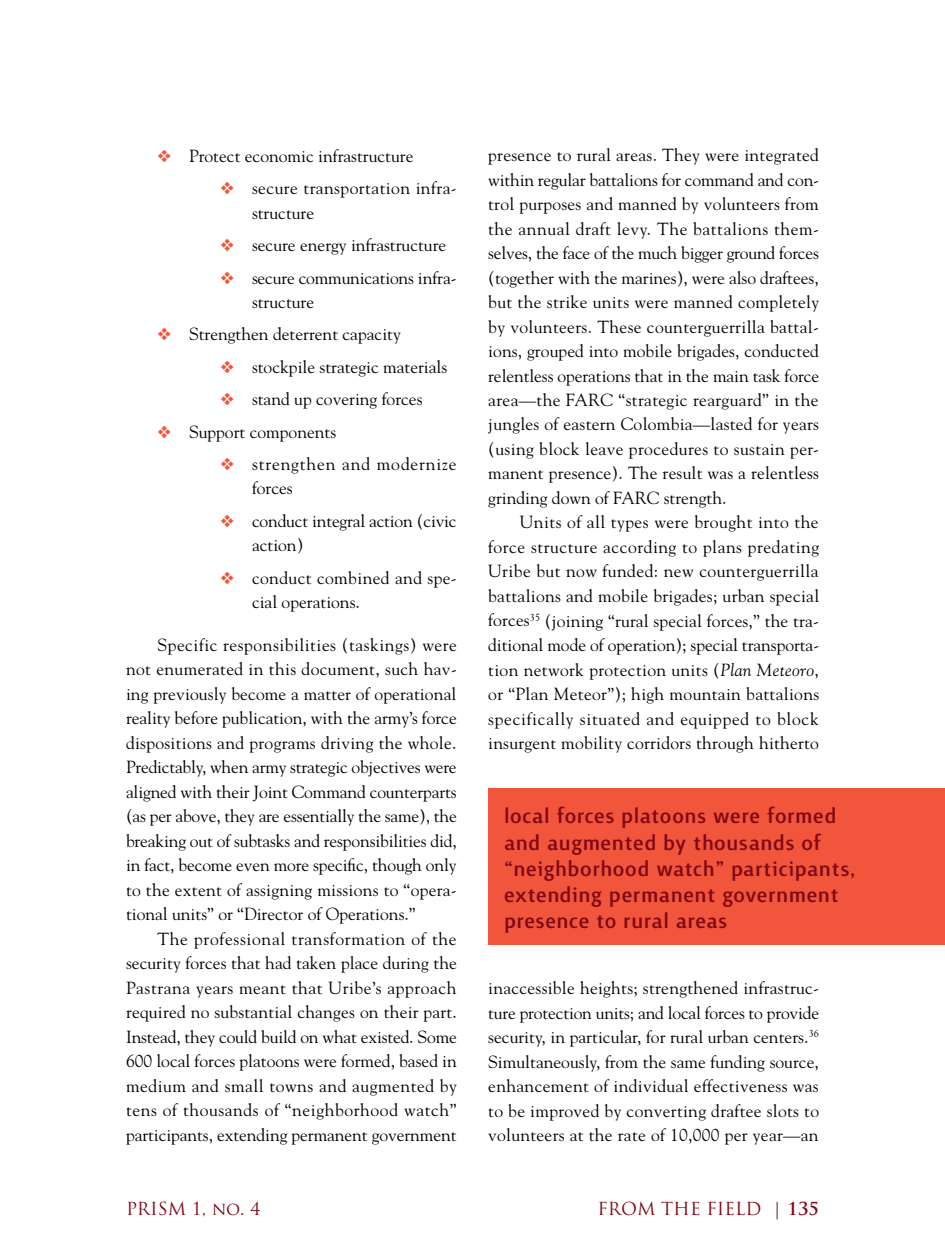
<style>
.page{position:relative;width:945px;height:1260px;background:#fff}
.page>*{position:absolute;margin:0;border:0;box-sizing:border-box;transform-origin:0 0}
.t1{font:500 26.25px/26.2px "Surface";letter-spacing:.02em;color:#7f0814}
.t2{font:17.5px/24.5px "Goudy Std";color:#000;text-align:justify}
.t3{font:17.5px/24.5px "Goudy Std";letter-spacing:.02em;color:#000}
.t4{font:17.5px/24.5px "Goudy Std";letter-spacing:.025em;color:#000}
.t5{font:17.5px/24.5px "Goudy Std";letter-spacing:.05em;color:#000}
.t6{font:17.5px "Trajan Pro";color:#7f0814}
.s1{color:#f1563c}
.s2{font-style:italic}
.s3{font-weight:700}
</style>
<div class="page">
<div style="left:488px;top:788px;width:457px;height:156px;background:#f1563c"></div>
<p class="t2" style="left:158px;top:143px;width:258px"><span class="s1">❖</span> Protect economic infrastructure</p>
<p class="t4" style="left:252px;top:176px;width:206px;text-indent:-32px"><span class="s1">❖</span> secure transportation infra&shy;structure</p>
<p class="t2" style="left:221px;top:233px;width:227px"><span class="s1">❖</span> secure energy infrastructure</p>
<p class="t2" style="left:252px;top:265px;width:206px;text-indent:-32px"><span class="s1">❖</span> secure communications infra&shy;structure</p>
<p class="t2" style="left:158px;top:322px;width:245px"><span class="s1">❖</span> Strengthen deterrent capacity</p>
<p class="t2" style="left:221px;top:354px;width:228px"><span class="s1">❖</span> stockpile strategic materials</p>
<p class="t2" style="left:221px;top:387px;width:204px"><span class="s1">❖</span> stand up covering forces</p>
<p class="t2" style="left:158px;top:419px;width:180px"><span class="s1">❖</span> Support components</p>
<p class="t5" style="left:252px;top:451px;width:206px;text-indent:-32px"><span class="s1">❖</span> strengthen and modernize forces</p>
<p class="t2" style="left:252px;top:508px;width:206px;text-indent:-32px"><span class="s1">❖</span> conduct integral action (civic action)</p>
<p class="t3" style="left:252px;top:565px;width:206px;text-indent:-32px"><span class="s1">❖</span> conduct combined and spe&shy;cial operations.</p>
<p class="t2" style="left:126px;top:632px;width:332px;text-indent:32px">Specific responsibilities (taskings) were not enumerated in this document, such hav&shy;ing previously become a matter of operational reality before publication, with the army’s force dispositions and programs driving the whole.<br>Predictably, when army strategic objectives were aligned with their Joint Command counterparts (as per above, they are essentially the same), the breaking out of subtasks and responsibilities did, in fact, become even more specific, though only to the extent of assigning missions to “opera&shy;tional units” or “Director of Operations.”</p>
<p class="t2" style="left:126px;top:926px;width:332px;text-indent:32px">The professional transformation of the security forces that had taken place during the Pastrana years meant that Uribe’s approach required no substantial changes on their part.<br>Instead, they could build on what existed. Some 600 local forces platoons were formed, based in medium and small towns and augmented by tens of thousands of “neighborhood watch” participants, extending permanent government</p>
<p class="t2" style="left:488px;top:142px;width:332px">presence to rural areas. They were integrated within regular battalions for command and con&shy;trol purposes and manned by volunteers from the annual draft levy. The battalions them&shy;selves, the face of the much bigger ground forces (together with the marines), were also draftees, but the strike units were manned completely by volunteers. These counterguerrilla battal&shy;ions, grouped into mobile brigades, conducted relentless operations that in the main task force area—the FARC “strategic rearguard” in the jungles of eastern Colombia—lasted for years (using block leave procedures to sustain per&shy;manent presence). The result was a relentless grinding down of FARC strength.</p>
<p class="t2" style="left:488px;top:510px;width:332px;text-indent:32px">Units of all types were brought into the force structure according to plans predating Uribe but now funded: new counterguerrilla battalions and mobile brigades; urban special forces<sup>35</sup> (joining “rural special forces,” the tra&shy;ditional mode of operation); special transporta&shy;tion network protection units (<span class="s2">Plan Meteoro</span>, or “Plan Meteor”); high mountain battalions specifically situated and equipped to block insurgent mobility corridors through hitherto</p>
<h1 class="t1" style="left:504px;top:804px;width:353px">local forces platoons were formed and augmented by thousands of “neighborhood watch” participants, extending permanent government presence to rural areas</h1>
<p class="t2" style="left:488px;top:975px;width:333px">inaccessible heights; strengthened infrastruc&shy;ture protection units; and local forces to provide security, in particular, for rural urban centers.<sup>36<br></sup>Simultaneously, from the same funding source, enhancement of individual effectiveness was to be improved by converting draftee slots to volunteers at the rate of 10,000 per year—an</p>
<p class="t6" style="left:126px;top:1197px;width:136px">PRISM 1, NO. 4</p>
<p class="t6" style="left:597px;top:1197px;width:223px">FROM THE FIELD | <span class="s3">135</span></p>
</div>
